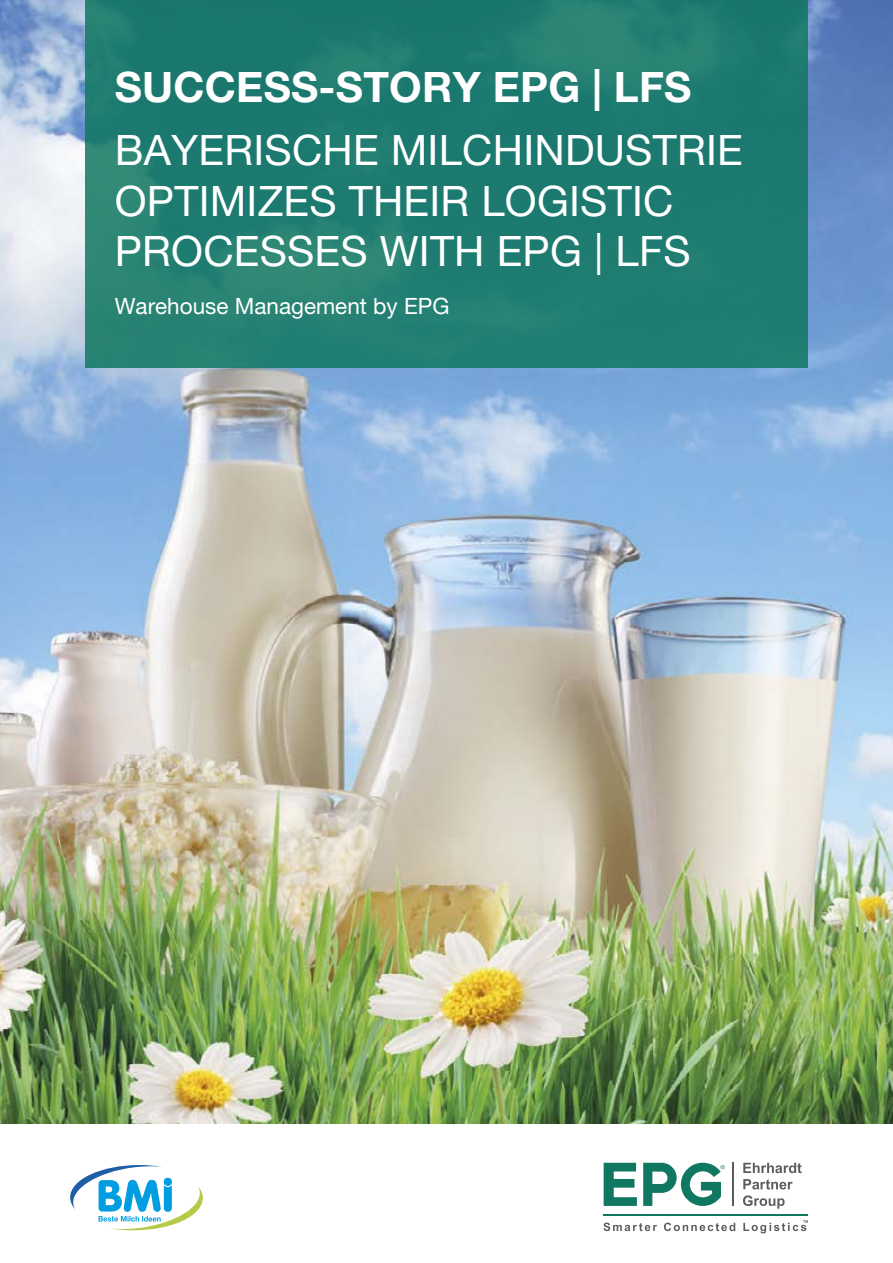
<style>
.page{position:relative;width:893px;height:1263px;background:#fff}
.page>*{position:absolute;margin:0;border:0;box-sizing:border-box;transform-origin:0 0}
.t1{font:42px/50.4px "Helvetica Neue LT Pro";letter-spacing:.005em;color:#fff}
.t2{font:700 42px "Helvetica Neue LT Pro";letter-spacing:.005em;color:#fff}
.t3{font:22.5px "Helvetica Neue LT Pro";color:#fff}
</style>
<div class="page">
<img style="left:0;top:0;width:893px;height:1124px">
<hr style="left:604px;top:1214px;width:204px;height:2px;background:#107760">
<svg style="left:604px;top:1163px;width:33px;height:43px"></svg>
<svg style="left:743px;top:1163px;width:59px;height:10px"></svg>
<svg style="left:743px;top:1179px;width:50px;height:10px"></svg>
<svg style="left:743px;top:1195px;width:42px;height:14px"></svg>
<svg style="left:603px;top:1222px;width:54px;height:9px"></svg>
<svg style="left:664px;top:1222px;width:71px;height:9px"></svg>
<svg style="left:743px;top:1220px;width:65px;height:13px"></svg>
<svg style="left:643px;top:1163px;width:82px;height:43px"></svg>
<hr style="left:732px;top:1163px;width:2px;height:43px;background:#5d5c5c">
<svg style="left:70px;top:1165px;width:133px;height:65px"></svg>
<svg style="left:85px;top:0;width:723px;height:367px;background:#207c70"></svg>
<p class="t2" style="left:115px;top:61px;width:578px">SUCCESS-STORY EPG | LFS</p>
<p class="t1" style="left:115px;top:125px;width:629px">BAYERISCHE MILCHINDUSTRIE<br>OPTIMIZES THEIR LOGISTIC<br>PROCESSES WITH EPG | LFS</p>
<p class="t3" style="left:115px;top:293px;width:336px">Warehouse Management by EPG</p>
</div>
